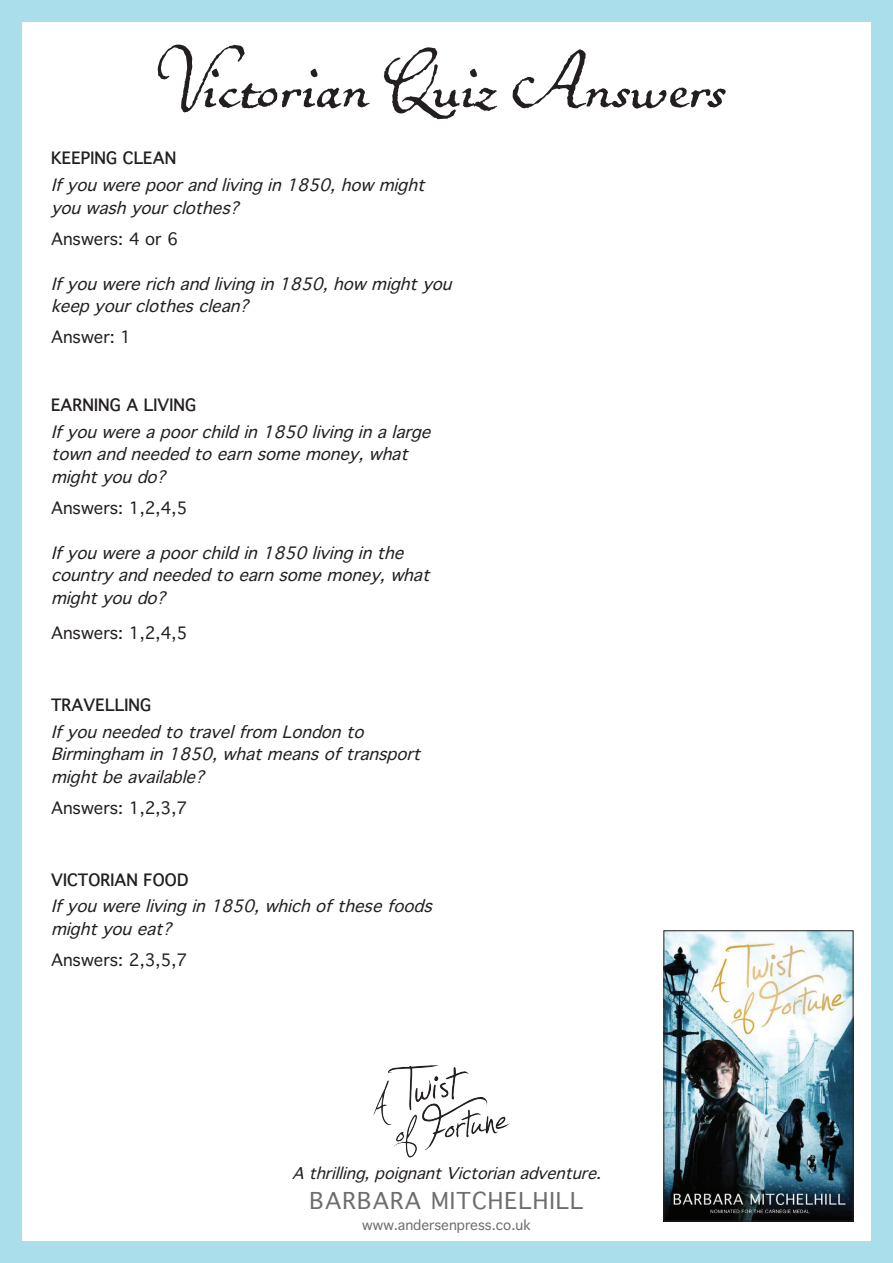
<style>
.page{position:relative;width:893px;height:1263px;background:#fff}
.page>*{position:absolute;margin:0;border:0;box-sizing:border-box;transform-origin:0 0}
.t1{font:90px "Ballerino ITC";color:#231f20}
.t2{font:22.5px "Thonburi";letter-spacing:.05em;color:#6c6d70}
.t3{font:italic 16.5px/22.5px "Thonburi";color:#231f20}
.t4{font:16.5px "Thonburi";color:#231f20}
.t5{font:700 16.5px "Thonburi";color:#231f20}
.t6{font:italic 15.75px "Thonburi";color:#231f20}
.t7{font:13.5px "Thonburi";color:#6c6d70}
</style>
<div class="page">
<div style="left:0;top:0;width:893px;height:21px;background:#aadeeb"></div>
<div style="left:0;top:1242px;width:893px;height:21px;background:#aadeeb"></div>
<div style="left:0;top:0;width:21px;height:1263px;background:#aadeeb"></div>
<div style="left:872px;top:0;width:21px;height:1263px;background:#aadeeb"></div>
<img style="left:373px;top:1065px;width:137px;height:93px">
<img style="left:666px;top:932px;width:185px;height:287px">
<div style="left:664px;top:930px;width:189px;height:291px;border:1px solid #231f20"></div>
<p class="t1" style="left:168px;top:23px;width:559px">Victorian Quiz Answers</p>
<p class="t5" style="left:51px;top:145px;width:127px">KEEPING CLEAN</p>
<p class="t3" style="left:51px;top:174px;width:382px">Ifyouwerepoorandlivingin1850,how might youwashyourclothes?</p>
<p class="t4" style="left:51px;top:225px;width:128px">Answers: 4 or 6</p>
<p class="t3" style="left:51px;top:272px;width:409px">Ifyouwererichandlivingin1850,how mightyou keepyourclothesclean?</p>
<p class="t4" style="left:51px;top:323px;width:82px">Answer: 1</p>
<p class="t5" style="left:51px;top:391px;width:147px">EARNING A LIVING</p>
<p class="t3" style="left:51px;top:420px;width:388px">Ifyouwereapoorchildin1850livinginalarge townandneededtoearnsomemoney,what mightyoudo?</p>
<p class="t4" style="left:51px;top:494px;width:138px">Answers: 1,2,4,5</p>
<p class="t3" style="left:51px;top:541px;width:387px">Ifyouwereapoorchildin1850livinginthe countryandneededtoearnsomemoney,what mightyoudo?</p>
<p class="t4" style="left:51px;top:619px;width:138px">Answers: 1,2,4,5</p>
<p class="t5" style="left:51px;top:691px;width:102px">TRAVELLING</p>
<p class="t3" style="left:51px;top:720px;width:377px">Ifyouneededtotravelfrom Londonto<br>Birmingham in1850,whatmeansoftransport mightbeavailable?</p>
<p class="t4" style="left:51px;top:794px;width:138px">Answers: 1,2,3,7</p>
<p class="t5" style="left:51px;top:866px;width:139px">VICTORIAN FOOD</p>
<p class="t3" style="left:51px;top:895px;width:389px">Ifyouwerelivingin1850,whichofthesefoods mightyoueat?</p>
<p class="t4" style="left:51px;top:946px;width:138px">Answers: 2,3,5,7</p>
<p class="t6" style="left:292px;top:1160px;width:317px">Athrilling,poignantVictorianadventure.</p>
<p class="t2" style="left:310px;top:1182px;width:275px">BARBARA MITCHELHILL</p>
<p class="t7" style="left:362px;top:1213px;width:170px">www.andersenpress.co.uk</p>
</div>
